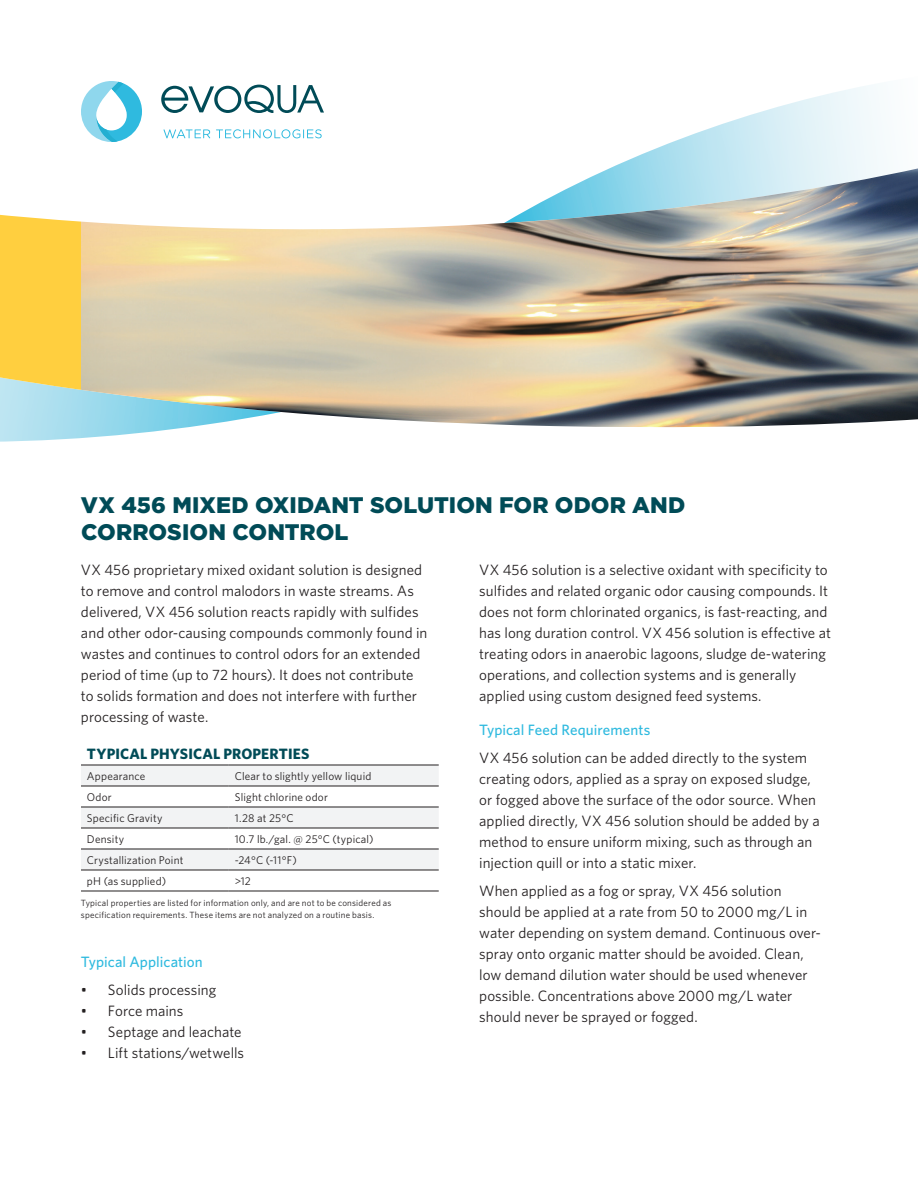
<style>
.page{position:relative;width:918px;height:1188px;background:#fff}
.page>*{position:absolute;margin:0;border:0;box-sizing:border-box;transform-origin:0 0}
.t1{font:900 22.5px/27px "Gotham";color:#004b57}
.t2{font:15px/21px "Whitney";letter-spacing:.005em;color:#231f20}
.t3{font:500 15px "Whitney";letter-spacing:.005em;color:#2fbadf}
.t4{font:700 15px "Whitney";letter-spacing:.01em;color:#004b57}
.t5{font:11.25px "Whitney";letter-spacing:.015em;color:#231f20}
.t6{font:9px/12px "Whitney";letter-spacing:.02em;color:#231f20}
</style>
<div class="page">
<svg style="left:81px;top:766px;width:358px;height:104px"></svg>
<hr style="left:81px;top:807px;width:148px;height:1px;background:#231f20">
<hr style="left:229px;top:807px;width:210px;height:1px;background:#231f20">
<hr style="left:81px;top:828px;width:148px;height:1px;background:#231f20">
<hr style="left:229px;top:828px;width:210px;height:1px;background:#231f20">
<hr style="left:81px;top:849px;width:148px;height:1px;background:#231f20">
<hr style="left:229px;top:849px;width:210px;height:1px;background:#231f20">
<hr style="left:81px;top:870px;width:148px;height:1px;background:#231f20">
<hr style="left:229px;top:870px;width:210px;height:1px;background:#231f20">
<hr style="left:81px;top:891px;width:148px;height:1px;background:#231f20">
<hr style="left:229px;top:891px;width:210px;height:1px;background:#231f20">
<hr style="left:81px;top:765px;width:148px;height:1px;background:#231f20">
<hr style="left:229px;top:765px;width:210px;height:1px;background:#231f20">
<hr style="left:81px;top:786px;width:148px;height:1px;background:#231f20">
<hr style="left:229px;top:786px;width:210px;height:1px;background:#231f20">
<svg style="left:610px;top:85px;width:275px;height:83px"></svg>
<svg style="left:0;top:214px;width:189px;height:228px;background:#e9d67a"></svg>
<svg style="left:161px;top:85px;width:163px;height:28px"></svg>
<svg style="left:164px;top:129px;width:46px;height:9px"></svg>
<svg style="left:216px;top:129px;width:106px;height:9px"></svg>
<svg style="left:81px;top:81px;width:61px;height:61px"></svg>
<img style="left:81px;top:168px;width:837px;height:259px">
<h1 class="t1" style="left:81px;top:491px;width:606px">VX 456 MIXED OXIDANT SOLUTION FOR ODOR AND<br>CORROSION CONTROL</h1>
<p class="t2" style="left:81px;top:558px;width:348px">VX 456 proprietary mixed oxidant solution is designed to remove and control malodors in waste streams. As delivered, VX 456 solution reacts rapidly with sulfides and other odor-causing compounds commonly found in wastes and continues to control odors for an extended period of time (up to 72 hours). It does not contribute to solids formation and does not interfere with further processing of waste.</p>
<p class="t4" style="left:87px;top:744px;width:224px">TYPICAL PHYSICAL PROPERTIES</p>
<p class="t5" style="left:87px;top:769px;width:60px">Appearance</p>
<p class="t5" style="left:235px;top:769px;width:138px">Clear to slightly yellow liquid</p>
<p class="t5" style="left:87px;top:790px;width:26px">Odor</p>
<p class="t5" style="left:235px;top:790px;width:95px">Slight chlorine odor</p>
<p class="t5" style="left:87px;top:811px;width:77px">Specific Gravity</p>
<p class="t5" style="left:235px;top:811px;width:60px">1.28 at 25°C</p>
<p class="t5" style="left:87px;top:832px;width:39px">Density</p>
<p class="t5" style="left:235px;top:832px;width:140px">10.7 lb./gal. @ 25°C (typical)</p>
<p class="t5" style="left:87px;top:853px;width:98px">Crystallization Point</p>
<p class="t5" style="left:235px;top:853px;width:64px">-24°C (-11°F)</p>
<p class="t5" style="left:87px;top:874px;width:81px">pH (as supplied)</p>
<p class="t5" style="left:235px;top:874px;width:18px">&gt;12</p>
<p class="t6" style="left:81px;top:897px;width:312px">Typical properties are listed for information only, and are not to be considered as specification requirements. These items are not analyzed on a routine basis.</p>
<p class="t3" style="left:81px;top:952px;width:123px">Typical Application</p>
<p class="t2" style="left:81px;top:979px;width:137px">• Solids processing</p>
<p class="t2" style="left:81px;top:1000px;width:104px">• Force mains</p>
<p class="t2" style="left:81px;top:1021px;width:162px">• Septage and leachate</p>
<p class="t2" style="left:81px;top:1042px;width:165px">• Lift stations/wetwells</p>
<p class="t2" style="left:479px;top:558px;width:353px">VX 456 solution is a selective oxidant with specificity to sulfides and related organic odor causing compounds. It does not form chlorinated organics, is fast-reacting, and has long duration control. VX 456 solution is effective at treating odors in anaerobic lagoons, sludge de-watering operations, and collection systems and is generally applied using custom designed feed systems.</p>
<p class="t3" style="left:479px;top:720px;width:173px">Typical Feed Requirements</p>
<p class="t2" style="left:479px;top:747px;width:342px">VX 456 solution can be added directly to the system creating odors, applied as a spray on exposed sludge, or fogged above the surface of the odor source. When applied directly, VX 456 solution should be added by a method to ensure uniform mixing, such as through an injection quill or into a static mixer.</p>
<p class="t2" style="left:479px;top:879px;width:343px">When applied as a fog or spray, VX 456 solution should be applied at a rate from 50 to 2000 mg/L in water depending on system demand. Continuous over&shy;spray onto organic matter should be avoided. Clean, low demand dilution water should be used whenever possible. Concentrations above 2000 mg/L water should never be sprayed or fogged.</p>
</div>
